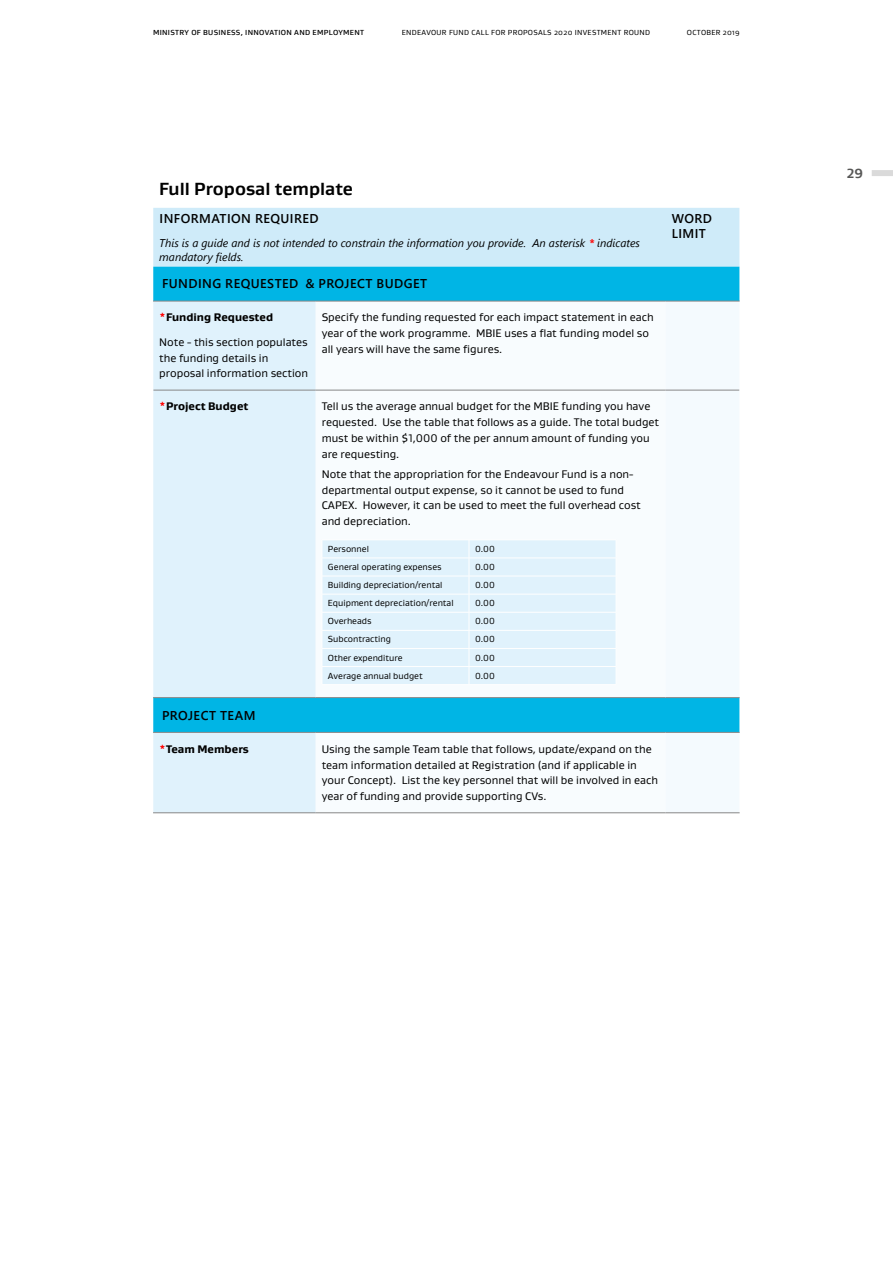
<style>
.page{position:relative;width:893px;height:1263px;background:#fff}
.page>*{position:absolute;margin:0;border:0;box-sizing:border-box;transform-origin:0 0}
.Heading_1_Gustan{font:700 18px "Gustan";color:#000}
.t1{font:700 13.5px "Gustan";color:#575756}
.Table_Text{font:600 12.75px "Segoe UI";letter-spacing:.035em;color:#000}
.Table_Heading{font:600 12.75px/15.3px "Segoe UI";letter-spacing:.035em;color:#000}
.Table_text_Gustan{font:11.25px/15.8px "Gustan";color:#000}
.Table_Text-2{font:italic 11.25px/13.5px "Segoe UI";color:#000}
.Table_text_xbold_Gus{font:11.25px/15.8px "Gustan";color:#000}
.Table_text_xbold_Gus-2{font:800 11.25px "Gustan";color:#000}
.Table_text_Gustan-2{font:9px "Gustan";color:#000}
.t2{font:7.5px "Gustan";letter-spacing:.04em;color:#000}
.t3{font:500 7.5px "Gustan";letter-spacing:.04em;color:#000}
.s1{font-weight:700;color:#f00}
.s2{color:#f00}
</style>
<div class="page">
<div style="left:872px;top:170px;width:21px;height:6px;background:#dadada"></div>
<div style="left:153px;top:208px;width:586px;height:59px;background:#cfebf9"></div>
<div style="left:153px;top:267px;width:586px;height:34px;background:#00b5e5"></div>
<svg style="left:153px;top:302px;width:163px;height:510px;background:#d1edfa"></svg>
<svg style="left:316px;top:389px;width:349px;height:343px"></svg>
<div style="left:665px;top:302px;width:74px;height:510px;background:#f4fafe"></div>
<hr style="left:153px;top:301px;width:163px;height:1px;background:#878787">
<hr style="left:316px;top:301px;width:349px;height:1px;background:#878787">
<hr style="left:665px;top:301px;width:75px;height:1px;background:#878787">
<hr style="left:153px;top:390px;width:163px;height:1px;background:#878787">
<hr style="left:316px;top:390px;width:349px;height:1px;background:#878787">
<hr style="left:665px;top:390px;width:74px;height:1px;background:#878787">
<hr style="left:153px;top:697px;width:163px;height:1px;background:#878787">
<hr style="left:316px;top:697px;width:349px;height:1px;background:#878787">
<hr style="left:665px;top:697px;width:75px;height:1px;background:#878787">
<hr style="left:153px;top:732px;width:163px;height:1px;background:#878787">
<hr style="left:316px;top:732px;width:349px;height:1px;background:#878787">
<hr style="left:665px;top:732px;width:75px;height:1px;background:#878787">
<hr style="left:153px;top:812px;width:163px;height:1px;background:#878787">
<hr style="left:316px;top:812px;width:349px;height:1px;background:#878787">
<hr style="left:665px;top:812px;width:75px;height:1px;background:#878787">
<svg style="left:322px;top:540px;width:295px;height:145px;background:#e1f2fc"></svg>
<p class="t3" style="left:153px;top:27px;width:212px">MINISTRY OF BUSINESS, INNOVATION AND EMPLOYMENT</p>
<p class="t2" style="left:402px;top:27px;width:250px">ENDEAVOUR FUND CALL FOR PROPOSALS 2020 INVESTMENT ROUND</p>
<p class="t2" style="left:687px;top:27px;width:55px">OCTOBER 2019</p>
<p class="Heading_1_Gustan" style="left:159px;top:177px;width:195px">Full Proposal template</p>
<p class="Table_Heading" style="left:159px;top:210px;width:161px">INFORMATION REQUIRED</p>
<p class="Table_Text-2" style="left:159px;top:235px;width:482px">This is a guide and is not intended to constrain the information you provide. An asterisk <span class="s1">*</span> indicates mandatory fields.</p>
<p class="Table_Text" style="left:162px;top:272px;width:267px">FUNDING REQUESTED &amp; PROJECT BUDGET</p>
<p class="Table_text_xbold_Gus-2" style="left:159px;top:310px;width:115px"><span class="s2">*</span>Funding Requested</p>
<p class="Table_text_xbold_Gus" style="left:159px;top:334px;width:150px">Note - this section populates the funding details in proposal information section</p>
<p class="Table_text_Gustan" style="left:322px;top:309px;width:334px">Specify the funding requested for each impact statement in each year of the work programme. MBIE uses a flat funding model so all years will have the same figures.</p>
<p class="Table_text_xbold_Gus-2" style="left:159px;top:399px;width:91px"><span class="s2">*</span>Project Budget</p>
<p class="Table_text_Gustan" style="left:322px;top:398px;width:339px">Tell us the average annual budget for the MBIE funding you have requested. Use the table that follows as a guide. The total budget must be within $1,000 of the per annum amount of funding you are requesting.</p>
<p class="Table_text_Gustan" style="left:322px;top:466px;width:321px">Note that the appropriation for the Endeavour Fund is a non&shy;departmental output expense, so it cannot be used to fund CAPEX. However, it can be used to meet the full overhead cost and depreciation.</p>
<p class="Table_text_Gustan-2" style="left:328px;top:543px;width:43px">Personnel</p>
<p class="Table_text_Gustan-2" style="left:475px;top:543px;width:21px">0.00</p>
<p class="Table_text_Gustan-2" style="left:328px;top:561px;width:115px">General operating expenses</p>
<p class="Table_text_Gustan-2" style="left:475px;top:561px;width:21px">0.00</p>
<p class="Table_text_Gustan-2" style="left:328px;top:579px;width:116px">Building depreciation/rental</p>
<p class="Table_text_Gustan-2" style="left:475px;top:579px;width:21px">0.00</p>
<p class="Table_text_Gustan-2" style="left:328px;top:597px;width:127px">Equipment depreciation/rental</p>
<p class="Table_text_Gustan-2" style="left:475px;top:597px;width:21px">0.00</p>
<p class="Table_text_Gustan-2" style="left:328px;top:615px;width:45px">Overheads</p>
<p class="Table_text_Gustan-2" style="left:475px;top:615px;width:21px">0.00</p>
<p class="Table_text_Gustan-2" style="left:328px;top:633px;width:65px">Subcontracting</p>
<p class="Table_text_Gustan-2" style="left:475px;top:633px;width:21px">0.00</p>
<p class="Table_text_Gustan-2" style="left:328px;top:652px;width:76px">Other expenditure</p>
<p class="Table_text_Gustan-2" style="left:475px;top:652px;width:21px">0.00</p>
<p class="Table_text_Gustan-2" style="left:328px;top:670px;width:96px">Average annual budget</p>
<p class="Table_text_Gustan-2" style="left:475px;top:670px;width:21px">0.00</p>
<p class="Table_Text" style="left:162px;top:703px;width:95px">PROJECT TEAM</p>
<p class="Table_text_xbold_Gus-2" style="left:159px;top:741px;width:91px"><span class="s2">*</span>Team Members</p>
<p class="Table_text_Gustan" style="left:322px;top:741px;width:338px">Using the sample Team table that follows, update/expand on the team information detailed at Registration (and if applicable in your Concept). List the key personnel that will be involved in each year of funding and provide supporting CVs.</p>
<p class="Table_Heading" style="left:672px;top:210px;width:42px">WORD<br>LIMIT</p>
<p class="t1" style="left:847px;top:164px;width:18px">29</p>
</div>
